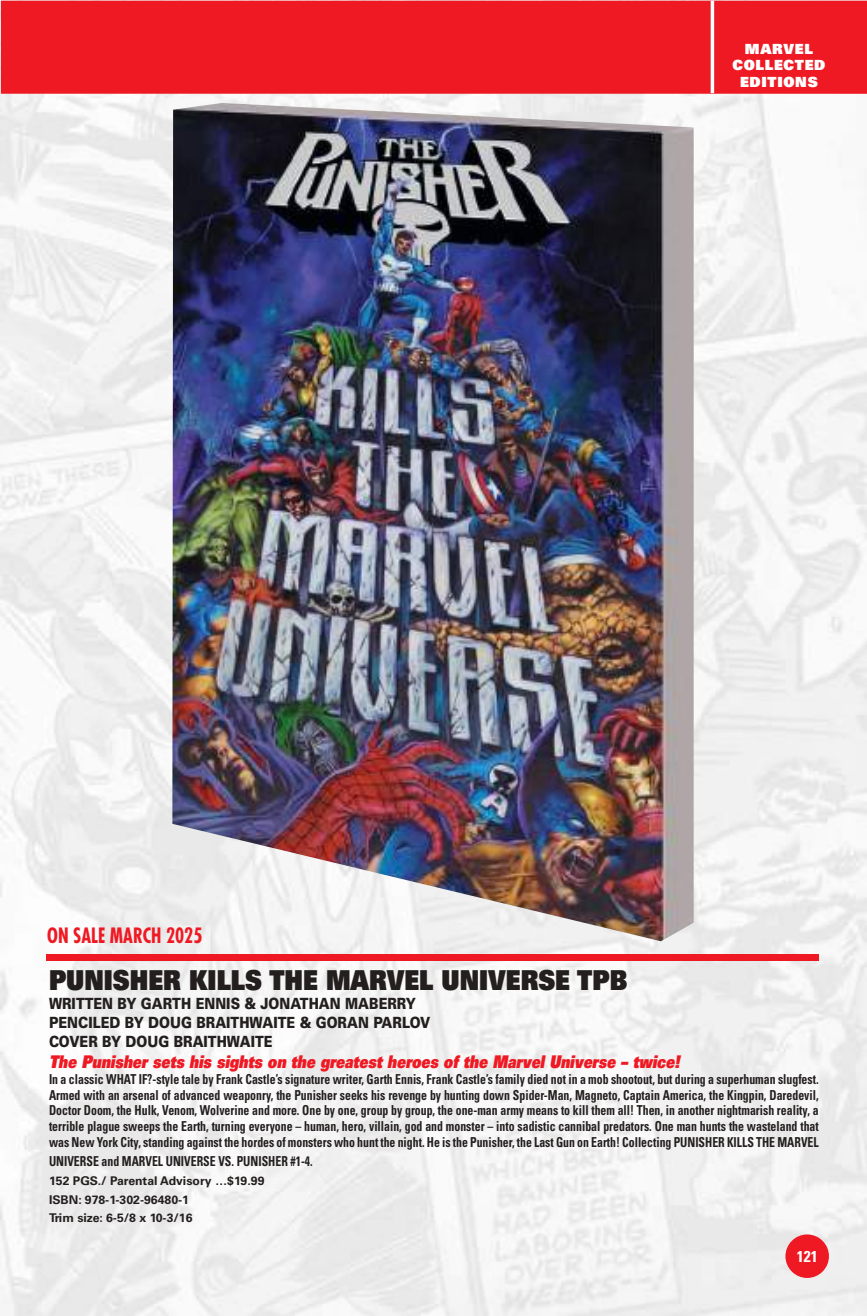
<style>
.page{position:relative;width:867px;height:1316px;background:#fff}
.page>*{position:absolute;margin:0;border:0;box-sizing:border-box;transform-origin:0 0}
.t1{font:27.47px "Univers LT Std X Black";color:#241f1f;scale:.85 1}
.t2{font:700 condensed 20.65px "Futura Std";color:#ef1923;scale:.9 1}
.t3{font:17.5px "Univers LT Std X Black Obl";color:#ef1923;scale:.81 1}
.t4{font:700 condensed 15.75px "Univers LT Std";color:#fff}
.t5{font:900 15.4px/19.1px "Univers LT Std";color:#241f1f;scale:.85 1}
.t6{font:14px/16.8px "Univers LT Std X Black";letter-spacing:.05em;color:#fff;text-align:center}
.t7{font:700 condensed 13.65px/15.8px "Univers LT Std";color:#241f1f;text-align:justify;scale:.86 1}
.t8{font:700 12.08px/18.9px "Univers LT Std";color:#241f1f}
</style>
<div class="page">
<img style="left:0;top:0;width:866px;height:1315px">
<div style="left:785px;top:1234px;width:43px;height:43px;background:#ef1923;border-radius:50%"></div>
<div style="left:1px;top:1px;width:865px;height:93px;background:#ef1923"></div>
<svg style="left:710px;top:1px;width:4px;height:92px"></svg>
<div style="left:46px;top:954px;width:772px;height:6px;background:#ef1923"></div>
<img style="left:172px;top:103px;width:521px;height:838px">
<h2 class="t2" style="left:47px;top:922px;width:174px">ON SALE MARCH 2025</h2>
<p class="t6" style="left:732px;top:40px;width:94px">MARVEL<br>COLLECTED<br>EDITIONS</p>
<h1 class="t1" style="left:49px;top:962px;width:681px">PUNISHER KILLS THE MARVEL UNIVERSE TPB</h1>
<p class="t5" style="left:49px;top:993px;width:450px">WRITTEN BY GARTH ENNIS &amp; JONATHAN MABERRY<br>PENCILED BY DOUG BRAITHWAITE &amp; GORAN PARLOV<br>COVER BY DOUG BRAITHWAITE</p>
<p class="t3" style="left:49px;top:1050px;width:779px">The Punisher sets his sights on the greatest heroes of the Marvel Universe – twice!</p>
<p class="t7" style="left:49px;top:1070px;width:896px">In a classic WHAT IF?-style tale by Frank Castle’s signature writer, Garth Ennis, Frank Castle’s family died not in a mob shootout, but during a superhuman slugfest.<br>Armed with an arsenal of advanced weaponry, the Punisher seeks his revenge by hunting down Spider-Man, Magneto, Captain America, the Kingpin, Daredevil, Doctor Doom, the Hulk, Venom, Wolverine and more. One by one, group by group, the one-man army means to kill them all! Then, in another nightmarish reality, a terrible plague sweeps the Earth, turning everyone – human, hero, villain, god and monster – into sadistic cannibal predators. One man hunts the wasteland that was New York City, standing against the hordes of monsters who hunt the night. He is the Punisher, the Last Gun on Earth! Collecting PUNISHER KILLS THE MARVEL</p>
<p class="t7" style="left:49px;top:1152px;width:308px">UNIVERSE and MARVEL UNIVERSE VS. PUNISHER #1-4.</p>
<p class="t8" style="left:49px;top:1170px;width:217px">152 PGS./ Parental Advisory …$19.99<br>ISBN: 978-1-302-96480-1<br>Trim size: 6-5/8 x 10-3/16</p>
<p class="t4" style="left:796px;top:1248px;width:22px">121</p>
</div>
